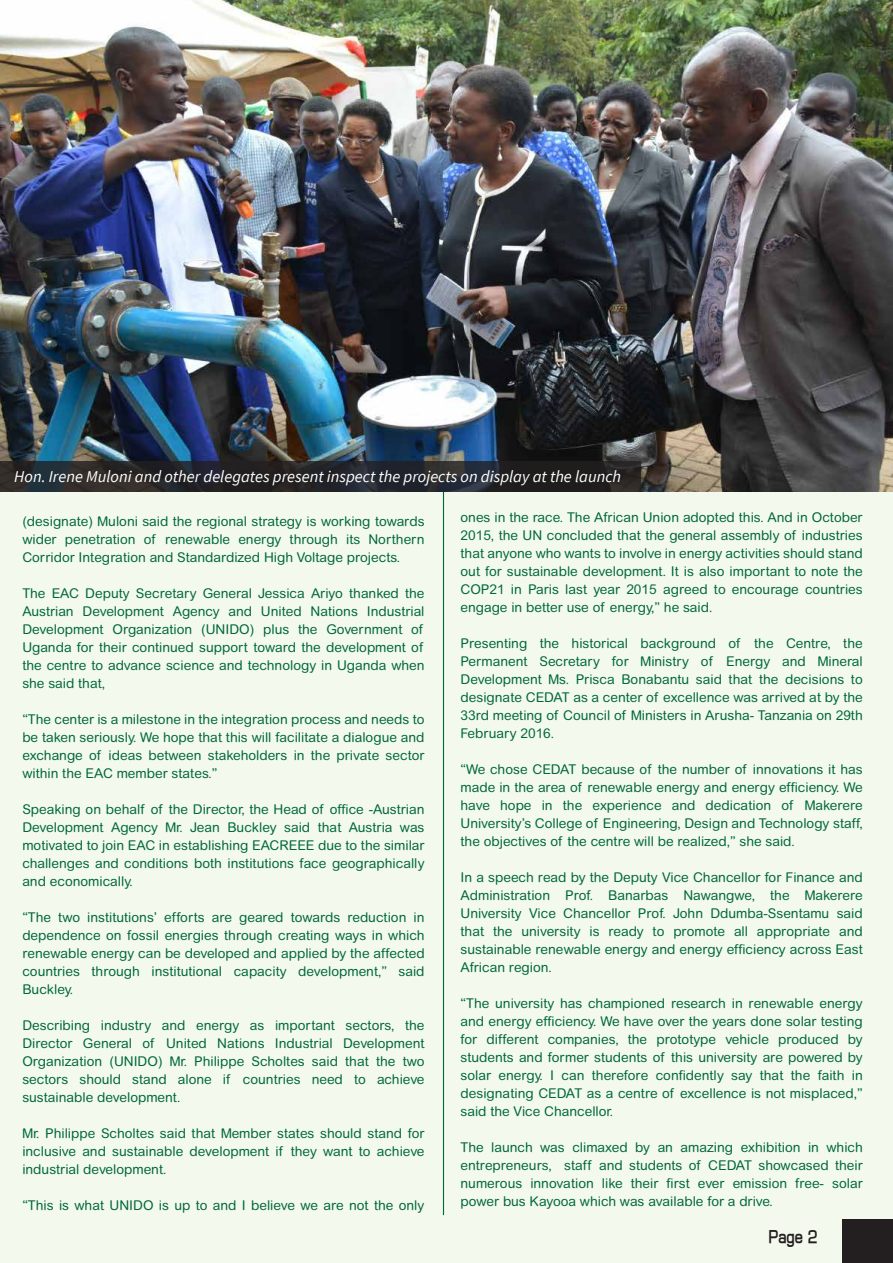
<style>
.page{position:relative;width:893px;height:1263px;background:#fff}
.page>*{position:absolute;margin:0;border:0;box-sizing:border-box;transform-origin:0 0}
.t1{font:700 16.95px "Eurasia";color:#231f20}
.t2{font:italic 16.5px "Source Sans Pro";color:#fff}
.t3{font:13.5px/18px "Arial Rounded MT Std";color:#006838;text-align:justify}
</style>
<div class="page">
<div style="left:0;top:332px;width:893px;height:931px;background:#f3f9ec"></div>
<hr style="left:443px;top:186px;width:1px;height:1029px;background:#006838">
<div style="left:843px;top:1219px;width:50px;height:44px;background:#231f20"></div>
<img style="left:0;top:0;width:893px;height:491px">
<svg style="left:0;top:461px;width:640px;height:30px;background:#252528"></svg>
<p class="t2" style="left:14px;top:466px;width:608px">Hon. Irene Muloni and other delegates present inspect the projects on display at the launch</p>
<p class="t3" style="left:22px;top:512px;width:404px">(designate) Muloni said the regional strategy is working towards wider penetration of renewable energy through its Northern Corridor Integration and Standardized High Voltage projects.</p>
<p class="t3" style="left:22px;top:584px;width:404px">The EAC Deputy Secretary General Jessica Ariyo thanked the Austrian Development Agency and United Nations Industrial Development Organization (UNIDO) plus the Government of Uganda for their continued support toward the development of the centre to advance science and technology in Uganda when she said that,</p>
<p class="t3" style="left:22px;top:710px;width:404px">“The center is a milestone in the integration process and needs to be taken seriously. We hope that this will facilitate a dialogue and exchange of ideas between stakeholders in the private sector within the EAC member states.”</p>
<p class="t3" style="left:22px;top:800px;width:404px">Speaking on behalf of the Director, the Head of office -Austrian Development Agency Mr. Jean Buckley said that Austria was motivated to join EAC in establishing EACREEE due to the similar challenges and conditions both institutions face geographically and economically.</p>
<p class="t3" style="left:22px;top:908px;width:404px">“The two institutions’ efforts are geared towards reduction in dependence on fossil energies through creating ways in which renewable energy can be developed and applied by the affected countries through institutional capacity development,” said Buckley.</p>
<p class="t3" style="left:22px;top:1016px;width:404px">Describing industry and energy as important sectors, the Director General of United Nations Industrial Development Organization (UNIDO) Mr. Philippe Scholtes said that the two sectors should stand alone if countries need to achieve sustainable development.</p>
<p class="t3" style="left:22px;top:1124px;width:404px">Mr. Philippe Scholtes said that Member states should stand for inclusive and sustainable development if they want to achieve industrial development.</p>
<p class="t3" style="left:22px;top:1196px;width:404px">“This is what UNIDO is up to and I believe we are not the only</p>
<p class="t3" style="left:461px;top:508px;width:404px">ones in the race. The African Union adopted this. And in October 2015, the UN concluded that the general assembly of industries that anyone who wants to involve in energy activities should stand out for sustainable development. It is also important to note the COP21 in Paris last year 2015 agreed to encourage countries engage in better use of energy,” he said.</p>
<p class="t3" style="left:461px;top:634px;width:404px">Presenting the historical background of the Centre, the Permanent Secretary for Ministry of Energy and Mineral Development Ms. Prisca Bonabantu said that the decisions to designate CEDAT as a center of excellence was arrived at by the 33rd meeting of Council of Ministers in Arusha- Tanzania on 29th February 2016.</p>
<p class="t3" style="left:461px;top:760px;width:404px">“We chose CEDAT because of the number of innovations it has made in the area of renewable energy and energy efficiency. We have hope in the experience and dedication of Makerere University’s College of Engineering, Design and Technology staff, the objectives of the centre will be realized,” she said.</p>
<p class="t3" style="left:461px;top:868px;width:404px">In a speech read by the Deputy Vice Chancellor for Finance and Administration Prof. Banarbas Nawangwe, the Makerere University Vice Chancellor Prof. John Ddumba-Ssentamu said that the university is ready to promote all appropriate and sustainable renewable energy and energy efficiency across East African region.</p>
<p class="t3" style="left:461px;top:994px;width:404px">“The university has championed research in renewable energy and energy efficiency. We have over the years done solar testing for different companies, the prototype vehicle produced by students and former students of this university are powered by solar energy. I can therefore confidently say that the faith in designating CEDAT as a centre of excellence is not misplaced,” said the Vice Chancellor.</p>
<p class="t3" style="left:461px;top:1138px;width:404px">The launch was climaxed by an amazing exhibition in which entrepreneurs, staff and students of CEDAT showcased their numerous innovation like their first ever emission free- solar power bus Kayooa which was available for a drive.</p>
<p class="t1" style="left:769px;top:1226px;width:50px">Page 2</p>
</div>
